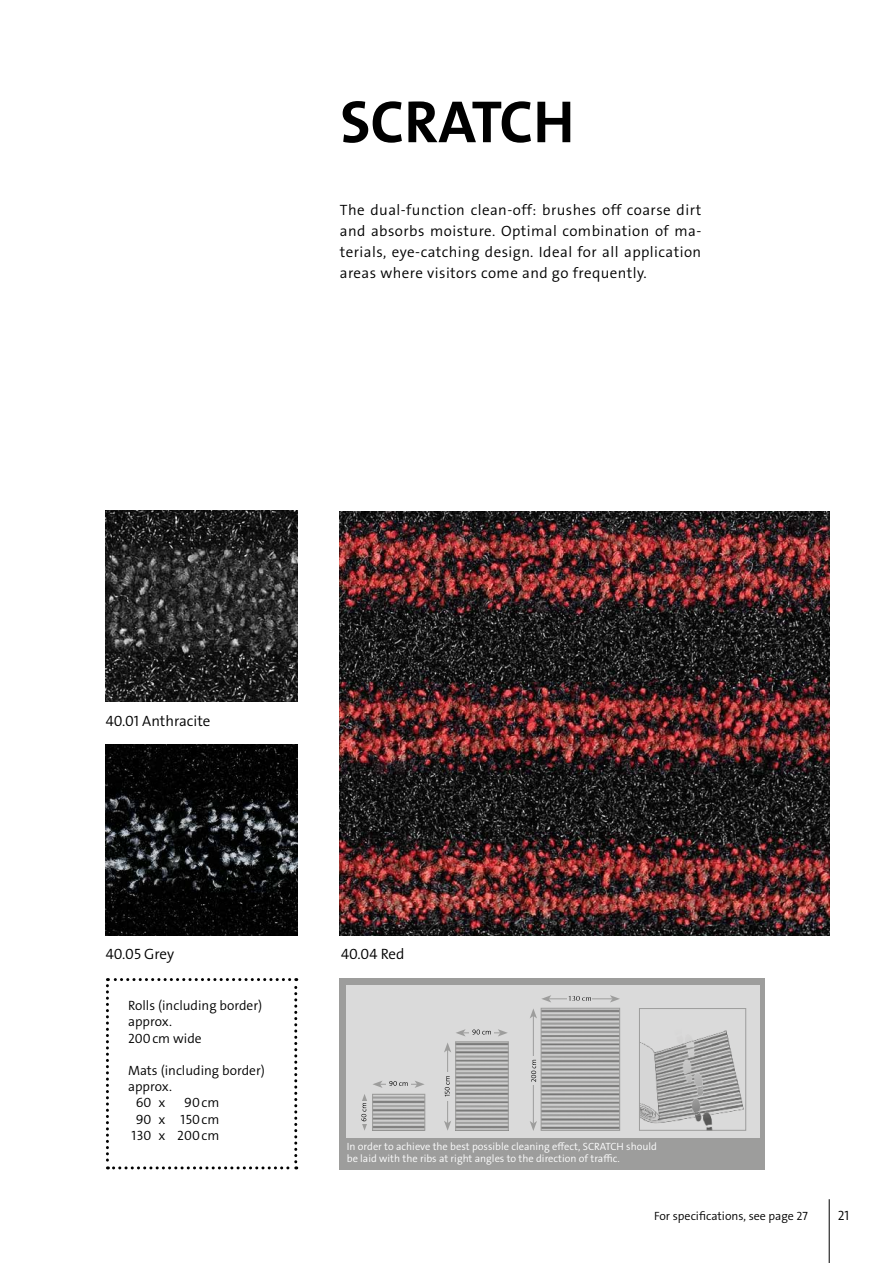
<style>
.page{position:relative;width:893px;height:1263px;background:#fff}
.page>*{position:absolute;margin:0;border:0;box-sizing:border-box;transform-origin:0 0}
.t1{font:700 60px "The Sans Os F";color:#000}
.t2{font:300 15px/21px "The Sans Os F";letter-spacing:.03em;color:#000;text-align:justify}
.t3{font:300 15px "The Sans Os F";color:#000}
.t4{font:300 13.5px/16.2px "The Sans Os F";color:#000}
.t5{font:300 12px "The Sans Os F";color:#000}
.t6{font:300 10.5px/12.8px "The Sans Os F";color:#fff}
</style>
<div class="page">
<img style="left:106px;top:510px;width:191px;height:192px">
<img style="left:106px;top:744px;width:191px;height:191px">
<img style="left:340px;top:511px;width:489px;height:424px">
<div style="left:340px;top:978px;width:425px;height:191px;background:#9d9d9c"></div>
<svg style="left:346px;top:985px;width:414px;height:153px;background:#cbcbcb"></svg>
<img style="left:641px;top:1030px;width:103px;height:99px">
<div style="left:639px;top:1008px;width:107px;height:123px;border:1px solid #9d9d9c"></div>
<div style="left:372px;top:1094px;width:53px;height:37px;border:1px solid #9d9d9c"></div>
<hr style="left:380px;top:1084px;width:37px;height:1px;background:#9d9d9c">
<svg style="left:373px;top:1081px;width:10px;height:7px"></svg>
<svg style="left:415px;top:1081px;width:9px;height:7px"></svg>
<div style="left:386px;top:1080px;width:25px;height:11px;background:#dadada"></div>
<svg style="left:389px;top:1081px;width:19px;height:5px"></svg>
<svg style="left:361px;top:1094px;width:6px;height:37px"></svg>
<div style="left:455px;top:1041px;width:54px;height:90px;border:1px solid #9d9d9c"></div>
<hr style="left:463px;top:1032px;width:37px;height:1px;background:#9d9d9c">
<svg style="left:456px;top:1029px;width:10px;height:7px"></svg>
<svg style="left:498px;top:1029px;width:10px;height:7px"></svg>
<hr style="left:447px;top:1050px;width:1px;height:73px;background:#9d9d9c">
<svg style="left:444px;top:1121px;width:7px;height:10px"></svg>
<svg style="left:444px;top:1043px;width:7px;height:9px"></svg>
<div style="left:469px;top:1029px;width:25px;height:11px;background:#dadada"></div>
<svg style="left:472px;top:1029px;width:19px;height:5px"></svg>
<div style="left:444px;top:1072px;width:9px;height:28px;background:#dadada"></div>
<svg style="left:445px;top:1076px;width:5px;height:20px"></svg>
<div style="left:541px;top:1008px;width:79px;height:123px;border:1px solid #9d9d9c"></div>
<hr style="left:549px;top:998px;width:63px;height:1px;background:#9d9d9c">
<svg style="left:541px;top:995px;width:10px;height:7px"></svg>
<svg style="left:610px;top:995px;width:10px;height:7px"></svg>
<hr style="left:533px;top:1016px;width:1px;height:107px;background:#9d9d9c">
<svg style="left:530px;top:1121px;width:7px;height:10px"></svg>
<svg style="left:530px;top:1009px;width:7px;height:9px"></svg>
<div style="left:568px;top:994px;width:24px;height:11px;background:#dadada"></div>
<svg style="left:569px;top:996px;width:22px;height:5px"></svg>
<div style="left:531px;top:1057px;width:9px;height:28px;background:#dadada"></div>
<svg style="left:531px;top:1060px;width:5px;height:22px"></svg>
<svg style="left:106px;top:978px;width:191px;height:191px"></svg>
<hr style="left:829px;top:1199px;width:1px;height:64px;background:#000">
<h1 class="t1" style="left:340px;top:83px;width:236px">SCRATCH</h1>
<p class="t2" style="left:340px;top:200px;width:363px">The dual-function clean-off: brushes off coarse dirt and absorbs moisture. Optimal combination of ma&shy;terials, eye-catching design. Ideal for all application areas where visitors come and go frequently.</p>
<p class="t3" style="left:106px;top:711px;width:106px">40.01 Anthracite</p>
<p class="t2" style="left:106px;top:944px;width:70px">40.05 Grey</p>
<p class="t2" style="left:341px;top:944px;width:65px">40.04 Red</p>
<p class="t4" style="left:128px;top:998px;width:136px">Rolls (including border) approx.<br>200cm wide</p>
<p class="t4" style="left:128px;top:1062px;width:138px">Mats (including border)</p>
<p class="t4" style="left:128px;top:1079px;width:45px">approx.</p>
<p class="t4" style="left:136px;top:1095px;width:31px">60 x</p>
<p class="t4" style="left:131px;top:1095px;width:90px;text-align:right">90cm<br>90 x 150cm<br>130 x 200cm</p>
<p class="t6" style="left:347px;top:1140px;width:312px">In order to achieve the best possible cleaning effect, SCRATCH should be laid with the ribs at right angles to the direction of traffic.</p>
<p class="t5" style="left:654px;top:1208px;width:155px">For specifications, see page 27</p>
<p class="t4" style="left:838px;top:1207px;width:13px">21</p>
</div>
